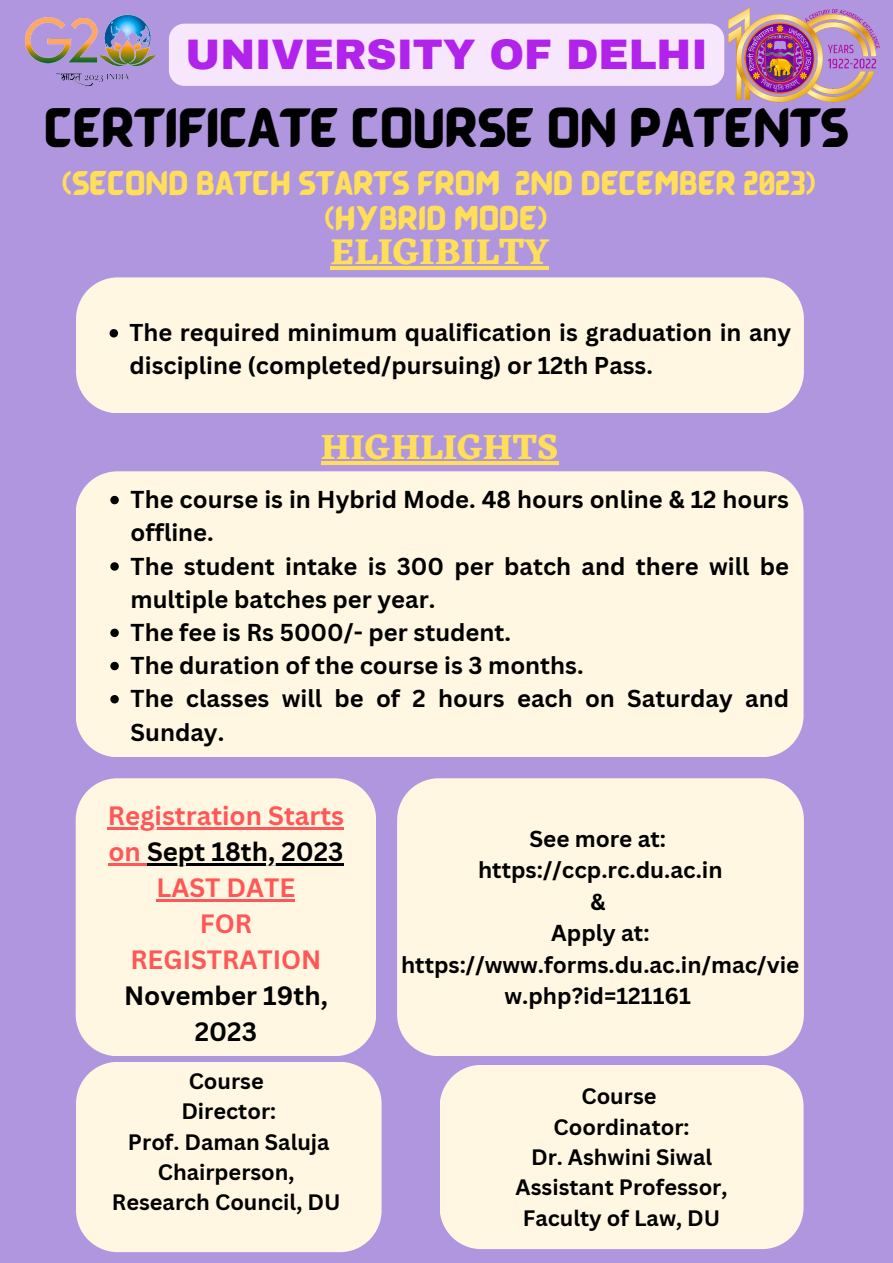
<style>
.page{position:relative;width:893px;height:1263px;background:#af96df}
.page>*{position:absolute;margin:0;border:0;box-sizing:border-box;transform-origin:0 0}
.t1{font:900 41.78px "Archivo";color:#b123eb}
.t2{font:41.25px "BARABARA Regular";color:#000}
.t3{font:700 37.5px "Eczar";color:#ffde59}
.t4{font:700 36px "Eczar";color:#ffde59}
.t5{font:700 25.8px/36px "Canva Sans";color:#ff5757}
.t6{font:700 25.8px/36px "Canva Sans";color:#000;text-align:center}
.t7{font:25.5px "BARABARA Regular";color:#ffde59}
.t8{font:700 23.77px/33.2px "Canva Sans";color:#000}
.t9{font:700 23.7px/32.6px "Canva Sans";color:#000}
.t10{font:700 22.5px/31.5px "Canva Sans";color:#000;text-align:center}
.t11{font:700 21.75px "Canva Sans";color:#000}
.s1{color:#000}
</style>
<div class="page">
<img style="left:728px;top:8px;width:152px;height:94px">
<img style="left:25px;top:14px;width:159px;height:73px">
<div style="left:76px;top:471px;width:727px;height:286px;background:#fff7e1"></div>
<div style="left:76px;top:277px;width:728px;height:136px;background:#fff7e1"></div>
<div style="left:76px;top:778px;width:300px;height:278px;background:#fff7e1"></div>
<svg style="left:110px;top:496px;width:9px;height:8px"></svg>
<svg style="left:110px;top:562px;width:9px;height:9px"></svg>
<svg style="left:110px;top:629px;width:9px;height:8px"></svg>
<svg style="left:110px;top:662px;width:9px;height:8px"></svg>
<svg style="left:110px;top:695px;width:9px;height:8px"></svg>
<div style="left:397px;top:778px;width:407px;height:278px;background:#fff7e1"></div>
<div style="left:169px;top:24px;width:555px;height:62px;background:#f6e7fd;border-radius:16px"></div>
<hr style="left:330px;top:266px;width:219px;height:3px;background:#ffde59">
<hr style="left:321px;top:461px;width:237px;height:3px;background:#ffde59">
<hr style="left:108px;top:827px;width:236px;height:2px;background:#ff5757">
<hr style="left:108px;top:863px;width:39px;height:2px;background:#ff5757">
<hr style="left:147px;top:863px;width:196px;height:2px;background:#000">
<hr style="left:156px;top:899px;width:139px;height:2px;background:#ff5757">
<svg style="left:110px;top:329px;width:8px;height:8px"></svg>
<div style="left:76px;top:1062px;width:305px;height:190px;background:#fff7e1"></div>
<div style="left:440px;top:1065px;width:363px;height:184px;background:#fff7e1"></div>
<p class="t1" style="left:186px;top:32px;width:523px">UNIVERSITY OF DELHI</p>
<p class="t2" style="left:44px;top:100px;width:805px">CERTIFICATE COURSE ON PATENTS</p>
<p class="t7" style="left:62px;top:165px;width:756px">(SECOND BATCH STARTS FROM 2ND DECEMBER 2023)</p>
<p class="t7" style="left:324px;top:201px;width:225px">(HYBRID MODE)</p>
<p class="t3" style="left:330px;top:229px;width:220px">ELIGIBILTY</p>
<p class="t9" style="left:130px;top:316px;width:663px">The required minimum qualification is graduation in any discipline (completed/pursuing) or 12th Pass.</p>
<p class="t4" style="left:321px;top:425px;width:239px">HIGHLIGHTS</p>
<p class="t8" style="left:131px;top:482px;width:660px">The course is in Hybrid Mode. 48 hours online &amp; 12 hours offline.</p>
<p class="t8" style="left:131px;top:549px;width:660px">The student intake is 300 per batch and there will be multiple batches per year.</p>
<p class="t8" style="left:131px;top:615px;width:382px">The fee is Rs 5000/- per student.</p>
<p class="t8" style="left:131px;top:648px;width:454px">The duration of the course is 3 months.</p>
<p class="t8" style="left:131px;top:681px;width:660px">The classes will be of 2 hours each on Saturday and<br>Sunday.</p>
<p class="t5" style="left:108px;top:797px;width:238px">Registration Starts on <span class="s1">Sept 18th, 2023</span></p>
<p class="t5" style="left:156px;top:869px;width:140px">LAST DATE</p>
<p class="t5" style="left:200px;top:905px;width:54px">FOR</p>
<p class="t5" style="left:130px;top:941px;width:193px">REGISTRATION</p>
<p class="t6" style="left:124px;top:977px;width:205px">November 19th,<br>2023</p>
<p class="t11" style="left:189px;top:1065px;width:77px">Course</p>
<p class="t11" style="left:181px;top:1096px;width:96px">Director:</p>
<p class="t11" style="left:128px;top:1126px;width:203px">Prof. Daman Saluja</p>
<p class="t11" style="left:158px;top:1157px;width:138px">Chairperson,</p>
<p class="t11" style="left:112px;top:1187px;width:230px">Research Council, DU</p>
<p class="t10" style="left:529px;top:822px;width:138px">See more at:</p>
<p class="t10" style="left:478px;top:854px;width:246px">https://ccp.rc.du.ac.in</p>
<p class="t10" style="left:590px;top:885px;width:16px">&amp;</p>
<p class="t10" style="left:401px;top:917px;width:400px">Apply at: https://www.forms.du.ac.in/mac/vie w.php?id=121161</p>
<p class="t11" style="left:581px;top:1081px;width:77px">Course</p>
<p class="t11" style="left:553px;top:1111px;width:137px">Coordinator:</p>
<p class="t11" style="left:531px;top:1142px;width:182px">Dr. Ashwini Siwal</p>
<p class="t11" style="left:515px;top:1172px;width:213px">Assistant Professor,</p>
<p class="t11" style="left:523px;top:1202px;width:199px">Faculty of Law, DU</p>
</div>
